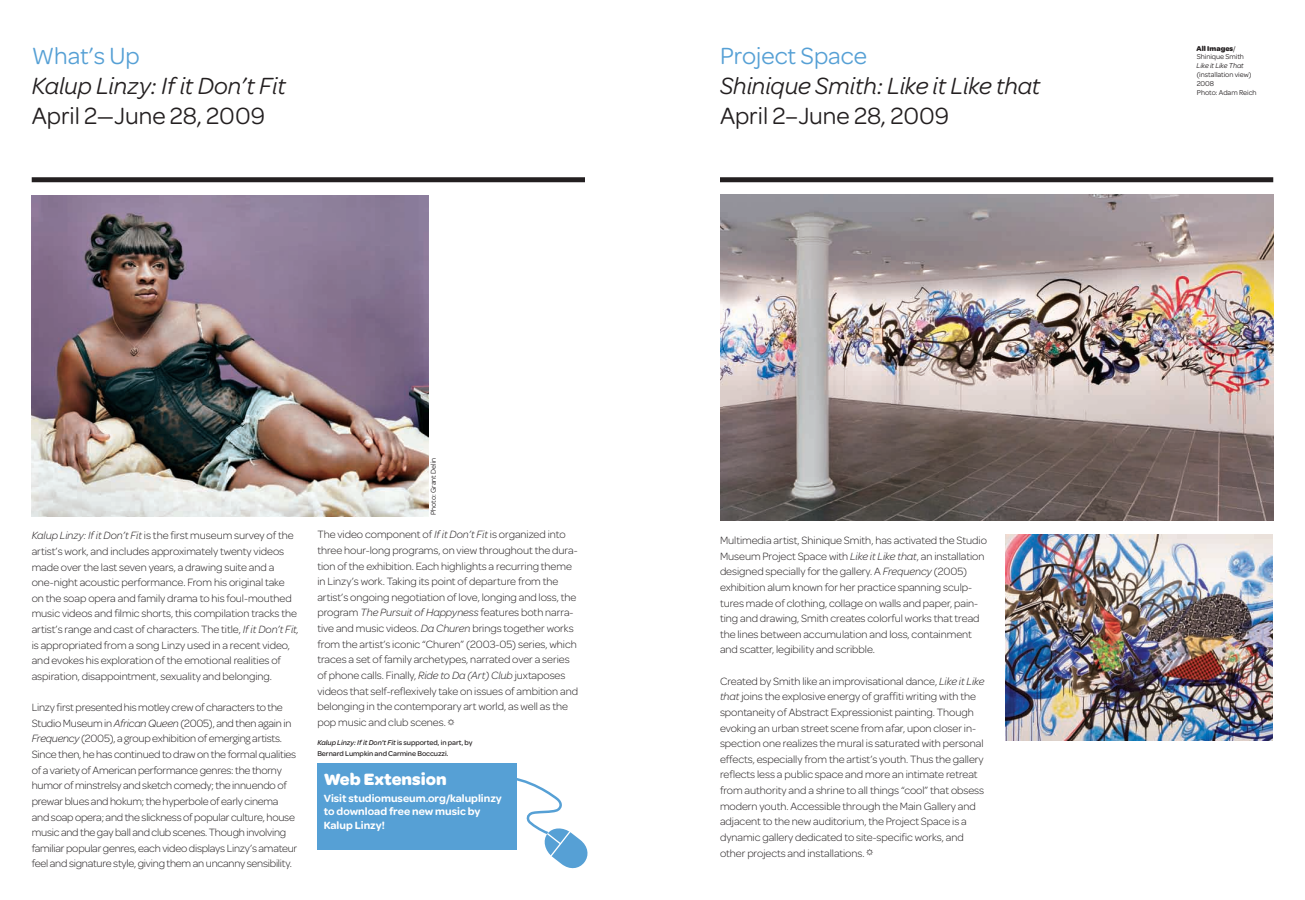
<style>
.page{position:relative;width:1305px;height:900px;background:#fff}
.page>*{position:absolute;margin:0;border:0;box-sizing:border-box;transform-origin:0 0}
.t1{font:italic 25px "Omnes";color:#231f20}
.t2{font:25px "Omnes";color:#231f20}
.t3{font:25px "Omnes";color:#56a0d5}
.t4{font:700 17.5px "Omnes";color:#fff}
.t5{font:300 11.25px/15.6px "Omnes";letter-spacing:-.005em;color:#231f20}
.t6{font:600 11.25px/13.8px "Omnes";color:#fff}
.t7{font:500 7.5px/10.6px "Omnes";letter-spacing:-.005em;color:#231f20}
.t8{font:7.5px/8.8px "Omnes";letter-spacing:-.005em;color:#231f20}
.t9{font:italic 7.5px "Omnes";letter-spacing:-.005em;color:#231f20}
.s1{font-style:italic}
.s2{font-weight:700}
</style>
<div class="page">
<div style="left:32px;top:177px;width:553px;height:5px;background:#231f20"></div>
<div style="left:720px;top:177px;width:553px;height:5px;background:#231f20"></div>
<img style="left:31px;top:195px;width:397px;height:322px">
<img style="left:720px;top:195px;width:553px;height:326px">
<img style="left:1006px;top:534px;width:266px;height:206px">
<div style="left:317px;top:763px;width:200px;height:87px;background:#56a0d5"></div>
<svg style="left:517px;top:778px;width:71px;height:91px"></svg>
<h1 class="t3" style="left:32px;top:42px;width:109px">What’s Up</h1>
<h1 class="t1" style="left:32px;top:72px;width:256px">Kalup Linzy: If it Don’t Fit</h1>
<h1 class="t2" style="left:32px;top:102px;width:235px">April 2—June 28, 2009</h1>
<p class="t5" style="left:32px;top:528px;width:269px"><span class="s1">Kalup Linzy: If it Don’t Fit</span> is the first museum survey of the artist’s work, and includes approximately twenty videos made over the last seven years, a drawin∂ suite and a one-ni∂ht acoustic performance. From his ori∂inal take on the soap opera and family drama to his foul-mouthed music videos and filmic shorts, this compilation tracks the artist’s ran∂e and cast of characters. The title, <span class="s1">If it Don’t Fit, </span>is appropriated from a son∂ Linzy used in a recent video, and evokes his exploration of the emotional realities of aspiration, disappointment, sexuality and belon∂in∂.</p>
<p class="t5" style="left:32px;top:700px;width:267px">Linzy first presented his motley crew of characters to the Studio Museum in <span class="s1">African Queen</span> (2005), and then again in <span class="s1">Frequency</span> (2005), a group exhibition of emerging artists.<br>Since then, he has continued to draw on the formal qualities of a variety of American performance ∂enres: the thorny humor of minstrelsy and sketch comedy; the innuendo of prewar blues and hokum; the hyperbole of early cinema and soap opera; and the slickness of popular culture, house music and the ∂ay ball and club scenes. Thou∂h involvin∂ familiar popular ∂enres, each video displays Linzy’s amateur feel and si∂nature style, ∂ivin∂ them an uncanny sensibility.</p>
<p class="t8" style="left:429px;top:515px;width:59px;rotate:-90deg">Photo: Grant Delin</p>
<p class="t5" style="left:317px;top:527px;width:262px">The video component of <span class="s1">If it Don’t Fit</span> is or∂anized into three hour-lon∂ pro∂rams, on view throu∂hout the dura&shy;tion of the exhibition. Each hi∂hli∂hts a recurrin∂ theme in Linzy’s work. Takin∂ its point of departure from the artist’s on∂oin∂ ne∂otiation of love, lon∂in∂ and loss, the pro∂ram <span class="s1">The Pursuit of Happyness</span> features both narra&shy;tive and music videos. <span class="s1">Da Churen</span> brin∂s to∂ether works from the artist’s iconic “Churen” (2003-05) series, which traces a set of family archetypes, narrated over a series of phone calls. Finally, <span class="s1">Ride to Da (Art) Club</span> juxtaposes videos that self-reflexively take on issues of ambition and belon∂in∂ in the contemporary art world, as well as the pop music and club scenes.</p>
<p class="t7" style="left:317px;top:738px;width:157px"><span class="s1">Kalup Linzy: If it Don't Fit</span> is supported, in part, by<br>Bernard Lumpkin and Carmine Boccuzzi.</p>
<h2 class="t4" style="left:324px;top:769px;width:124px">Web Extension</h2>
<p class="t6" style="left:324px;top:791px;width:180px">Visit studiomuseum.or∂/kaluplinzy to download free new music by<br>Kalup Linzy!</p>
<h1 class="t3" style="left:720px;top:42px;width:149px">Project Space</h1>
<h1 class="t1" style="left:720px;top:72px;width:322px">Shinique Smith: Like it Like that</h1>
<h1 class="t2" style="left:720px;top:102px;width:231px">April 2–June 28, 2009</h1>
<p class="t5" style="left:720px;top:533px;width:268px">Multimedia artist, Shinique Smith, has activated the Studio Museum Project Space with <span class="s1">Like it Like that</span>, an installation desi∂ned specially for the ∂allery. A <span class="s1">Frequency</span> (2005) exhibition alum known for her practice spannin∂ sculp&shy;tures made of clothin∂, colla∂e on walls and paper, pain&shy;tin∂ and drawin∂, Smith creates colorful works that tread the lines between accumulation and loss, containment and scatter, le∂ibility and scribble.</p>
<p class="t5" style="left:720px;top:673px;width:266px">Created by Smith like an improvisational dance, <span class="s1">Like it Like that</span> joins the explosive ener∂y of ∂raffiti writin∂ with the spontaneity of Abstract Expressionist paintin∂. Thou∂h evokin∂ an urban street scene from afar, upon closer in&shy;spection one realizes the mural is saturated with personal effects, especially from the artist’s youth. Thus the ∂allery reflects less a public space and more an intimate retreat from authority and a shrine to all thin∂s “cool” that obsess modern youth. Accessible throu∂h the Main Gallery and adjacent to the new auditorium, the Project Space is a dynamic ∂allery dedicated to site-specific works, and other projects and installations.</p>
<p class="t8" style="left:1197px;top:44px;width:49px"><span class="s2">All Ima∂es</span>/<br>Shinique Smith</p>
<p class="t9" style="left:1197px;top:62px;width:49px">Like it Like That</p>
<p class="t8" style="left:1197px;top:70px;width:61px">(installation view)<br>2008<br>Photo: Adam Reich</p>
</div>
